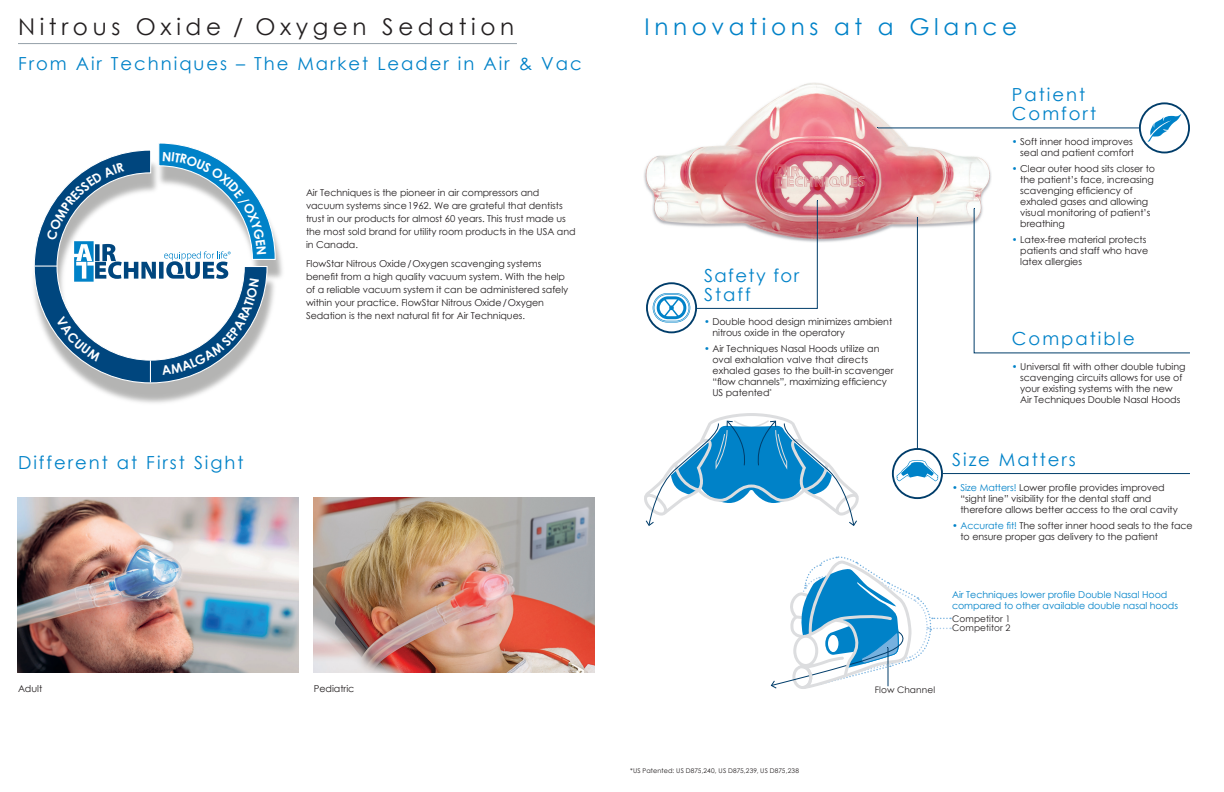
<style>
.page{position:relative;width:1224px;height:792px;background:#fff}
.page>*{position:absolute;margin:0;border:0;box-sizing:border-box;transform-origin:0 0}
.headline-gl{font:23.1px "Century Gothic";letter-spacing:.2em;color:#231f20}
.headline-gl-2{font:23.1px "Century Gothic";letter-spacing:.2em;color:#0082c8}
.blue_sub_head-gl{font:18px/19px "Century Gothic";letter-spacing:.11em;color:#0082c8}
.blue_sub_head-gl-2{font:18px/19px "Century Gothic";letter-spacing:.08em;color:#0082c8}
.bullet_points-gl{font:9.5px/11px "Century Gothic";letter-spacing:-.005em;color:#231f20}
.Brochure_text-gl{font:9.5px/13px "Century Gothic";letter-spacing:-.005em;color:#231f20}
._2-7_inside_footnote{font:9.5px/11px "Century Gothic";letter-spacing:-.005em;color:#0082c8}
._2-7_inside_footnote-2{font:9px "Century Gothic";letter-spacing:.015em;color:#231f20}
._2-7_inside_footnote-3{font:6.5px "Century Gothic";letter-spacing:.025em;color:#231f20}
.s1{color:#0082c8}
</style>
<div class="page">
<hr style="left:18px;top:43px;width:499px;height:1px;background:#94a0a9">
<img style="left:18px;top:498px;width:280px;height:175px">
<img style="left:314px;top:498px;width:280px;height:175px">
<img style="left:644px;top:82px;width:348px;height:160px">
<hr style="left:943px;top:473px;width:247px;height:1px;background:#003d6a">
<svg style="left:1139px;top:102px;width:51px;height:51px"></svg>
<svg style="left:892px;top:448px;width:51px;height:51px"></svg>
<hr style="left:917px;top:217px;width:1px;height:231px;background:#003d6a">
<svg style="left:644px;top:413px;width:215px;height:113px"></svg>
<svg style="left:646px;top:200px;width:172px;height:133px"></svg>
<hr style="left:878px;top:128px;width:261px;height:1px;background:#003d6a">
<svg style="left:974px;top:208px;width:216px;height:145px"></svg>
<svg style="left:770px;top:556px;width:181px;height:133px"></svg>
<img style="left:89px;top:237px;width:194px;height:166px">
<svg style="left:35px;top:143px;width:241px;height:239px"></svg>
<p class="headline-gl" style="left:18px;top:11px;width:498px">Nitrous Oxide / Oxygen Sedation</p>
<p class="blue_sub_head-gl" style="left:18px;top:54px;width:565px">From Air Techniques – The Market Leader in Air &amp; Vac</p>
<p class="blue_sub_head-gl" style="left:18px;top:452px;width:227px">Different at First Sight</p>
<p class="Brochure_text-gl" style="left:306px;top:186px;width:271px">Air Techniques is the pioneer in air compressors and vacuum systems since1962. We are grateful that dentists trust in our products for almost 60 years. This trust made us the most sold brand for utility room products in the USA and in Canada.</p>
<p class="Brochure_text-gl" style="left:306px;top:257px;width:264px">FlowStar Nitrous Oxide/Oxygen scavenging systems benefit from a high quality vacuum system. With the help of a reliable vacuum system it can be administered safely within your practice. FlowStar Nitrous Oxide/Oxygen Sedation is the next natural fit for Air Techniques.</p>
<p class="bullet_points-gl" style="left:18px;top:683px;width:26px">Adult</p>
<p class="bullet_points-gl" style="left:314px;top:683px;width:42px">Pediatric</p>
<p class="headline-gl-2" style="left:645px;top:11px;width:374px">Innovations at a Glance</p>
<p class="blue_sub_head-gl-2" style="left:704px;top:265px;width:97px">Safety for<br>Staff</p>
<p class="bullet_points-gl" style="left:712px;top:316px;width:181px;text-indent:-8px"><span class="s1">•</span> Double hood design minimizes ambient nitrous oxide in the operatory</p>
<p class="bullet_points-gl" style="left:712px;top:343px;width:183px;text-indent:-8px"><span class="s1">•</span> Air Techniques Nasal Hoods utilize an oval exhalation valve that directs exhaled gases to the built-in scavenger “flow channels”, maximizing efficiency US patented<sup>*</sup></p>
<p class="blue_sub_head-gl" style="left:1012px;top:85px;width:86px">Patient<br>Comfort</p>
<p class="bullet_points-gl" style="left:1012px;top:136px;width:123px;text-align:right"><span class="s1">•</span> Soft inner hood improves seal and patient comfort</p>
<p class="bullet_points-gl" style="left:1020px;top:163px;width:136px;text-indent:-8px"><span class="s1">•</span> Clear outer hood sits closer to the patient’s face, increasing scavenging efficiency of exhaled gases and allowing visual monitoring of patient’s breathing</p>
<p class="bullet_points-gl" style="left:1020px;top:234px;width:130px;text-indent:-8px"><span class="s1">•</span> Latex-free material protects patients and staff who have latex allergies</p>
<p class="blue_sub_head-gl" style="left:1012px;top:329px;width:124px">Compatible</p>
<p class="bullet_points-gl" style="left:1012px;top:361px;width:175px;text-align:center"><span class="s1">•</span> Universal fit with other double tubing scavenging circuits allows for use of your existing systems with the new<br>Air Techniques Double Nasal Hoods</p>
<p class="blue_sub_head-gl" style="left:952px;top:450px;width:125px">Size Matters</p>
<p class="bullet_points-gl" style="left:960px;top:482px;width:219px;text-indent:-8px"><span class="s1">• Size Matters!</span> Lower profile provides improved “sight line” visibility for the dental staff and therefore allows better access to the oral cavity</p>
<p class="bullet_points-gl" style="left:960px;top:520px;width:234px;text-indent:-8px"><span class="s1">• Accurate fit!</span> The softer inner hood seals to the face to ensure proper gas delivery to the patient</p>
<p class="_2-7_inside_footnote" style="left:952px;top:589px;width:228px">Air Techniques lower profile Double Nasal Hood compared to other available double nasal hoods</p>
<p class="_2-7_inside_footnote-2" style="left:952px;top:613px;width:60px">Competitor 1</p>
<p class="_2-7_inside_footnote-2" style="left:952px;top:622px;width:60px">Competitor 2</p>
<p class="_2-7_inside_footnote-2" style="left:875px;top:683px;width:62px">Flow Channel</p>
<p class="_2-7_inside_footnote-3" style="left:630px;top:766px;width:170px">*US Patented: US D875,240, US D875,239, US D875,238</p>
</div>
